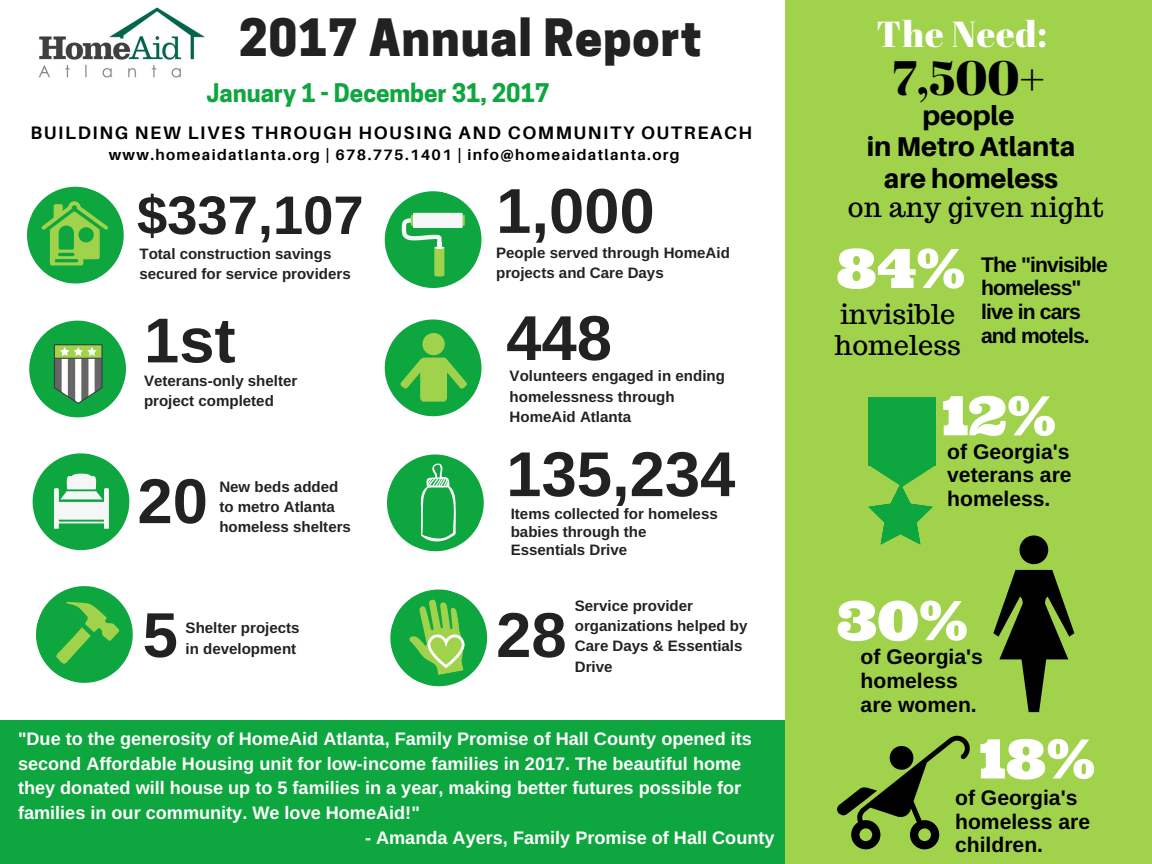
<style>
.page{position:relative;width:1152px;height:864px;background:#fff}
.page>*{position:absolute;margin:0;border:0;box-sizing:border-box;transform-origin:0 0}
.t1{font:700 63.45px/133.8px "Arimo";color:#222}
.t2{font:54.3px "Ultra";color:#fff}
.t3{font:700 54.3px "Arimo";color:#222}
.t4{font:800 48.3px "Cooper Hewitt";letter-spacing:.02em;color:#222}
.t5{font:48.3px "Abril Fatface";color:#000}
.t6{font:36.3px "Abril Fatface";letter-spacing:.02em;color:#fff}
.t7{font:27.15px/30.3px "Trocchi";color:#000}
.t8{font:800 27.15px/31.5px "Aileron";color:#000;text-align:center}
.t9{font:700 24.15px "Cooper Hewitt";color:#0ea63f}
.t10{font:700 21.15px/23.7px "Arimo";color:#000}
.t11{font:700 21.15px/23.7px "Arimo";letter-spacing:-.04em;color:#000}
.t12{font:700 18.15px/24.8px "Arimo";color:#fff}
.t13{font:700 18.15px "Aileron";letter-spacing:.09em;color:#000}
.t14{font:700 15.15px/20.2px "Arimo";color:#222}
.t15{font:700 15.15px "Aileron";letter-spacing:.09em;color:#000}
</style>
<div class="page">
<div style="left:0;top:720px;width:789px;height:144px;background:#0ea63f"></div>
<div style="left:785px;top:0;width:367px;height:864px;background:#a0d24c"></div>
<div style="left:869px;top:397px;width:67px;height:68px;background:#0ea63f"></div>
<svg style="left:869px;top:465px;width:67px;height:79px"></svg>
<svg style="left:27px;top:186px;width:97px;height:98px"></svg>
<svg style="left:837px;top:736px;width:133px;height:113px"></svg>
<svg style="left:36px;top:586px;width:97px;height:97px"></svg>
<img style="left:38px;top:7px;width:167px;height:71px">
<svg style="left:32px;top:453px;width:98px;height:98px"></svg>
<svg style="left:387px;top:454px;width:97px;height:98px"></svg>
<svg style="left:29px;top:320px;width:97px;height:98px"></svg>
<hr style="left:54px;top:358px;width:48px;height:1px;background:#36353f">
<div style="left:1020px;top:536px;width:28px;height:28px;background:#000;border-radius:50%"></div>
<svg style="left:993px;top:570px;width:81px;height:142px"></svg>
<svg style="left:390px;top:589px;width:98px;height:98px"></svg>
<svg style="left:384px;top:191px;width:98px;height:226px"></svg>
<h3 class="t4" style="left:239px;top:20px;width:465px">2017 Annual Report</h3>
<h3 class="t9" style="left:207px;top:84px;width:345px">January 1 - December 31, 2017</h3>
<p class="t13" style="left:30px;top:122px;width:723px">BUILDING NEW LIVES THROUGH HOUSING AND COMMUNITY OUTREACH</p>
<p class="t15" style="left:109px;top:145px;width:572px">www.homeaidatlanta.org | 678.775.1401 | info@homeaidatlanta.org</p>
<h2 class="t3" style="left:137px;top:185px;width:228px">$337,107</h2>
<p class="t14" style="left:140px;top:243px;width:213px">Total construction savings secured for service providers</p>
<h1 class="t1" style="left:144px;top:273px;width:93px">1st</h1>
<p class="t14" style="left:144px;top:370px;width:155px">Veterans-only shelter project completed</p>
<h1 class="t1" style="left:137px;top:434px;width:72px">20<br>5</h1>
<p class="t14" style="left:219px;top:476px;width:133px">New beds added to metro Atlanta homeless shelters</p>
<p class="t14" style="left:186px;top:618px;width:115px">Shelter projects in development</p>
<h1 class="t1" style="left:496px;top:144px;width:160px">1,000</h1>
<p class="t14" style="left:496px;top:242px;width:235px">People served through HomeAid projects and Care Days</p>
<h1 class="t1" style="left:506px;top:271px;width:107px">448</h1>
<p class="t14" style="left:510px;top:366px;width:217px">Volunteers engaged in ending homelessness through<br>HomeAid Atlanta</p>
<h1 class="t1" style="left:506px;top:407px;width:231px">135,234</h1>
<p class="t14" style="left:511px;top:505px;width:209px;line-height:18px">Items collected for homeless babies through the<br>Essentials Drive</p>
<h1 class="t1" style="left:496px;top:568px;width:72px">28</h1>
<p class="t14" style="left:575px;top:595px;width:174px">Service provider organizations helped by<br>Care Days &amp; Essentials<br>Drive</p>
<p class="t12" style="left:18px;top:726px;width:735px">"Due to the generosity of HomeAid Atlanta, Family Promise of Hall County opened its second Affordable Housing unit for low-income families in 2017. The beautiful home they donated will house up to 5 families in a year, making better futures possible for families in our community. We love HomeAid!"</p>
<p class="t12" style="left:365px;top:825px;width:411px">- Amanda Ayers, Family Promise of Hall County</p>
<h3 class="t6" style="left:877px;top:9px;width:172px">The Need:</h3>
<h3 class="t5" style="left:892px;top:43px;width:155px">7,500+</h3>
<h3 class="t8" style="left:867px;top:99px;width:210px">people<br>in Metro Atlanta are homeless</h3>
<h3 class="t7" style="left:848px;top:192px;width:258px">on any given night</h3>
<h2 class="t2" style="left:836px;top:233px;width:131px">84%</h2>
<h3 class="t11" style="left:981px;top:253px;width:128px">The "invisible homeless" live in cars and motels.</h3>
<h3 class="t7" style="left:834px;top:299px;width:128px">invisible homeless</h3>
<h2 class="t2" style="left:942px;top:381px;width:116px">12%</h2>
<h3 class="t10" style="left:947px;top:439px;width:126px;text-align:justify">of Georgia's veterans are homeless.</h3>
<h2 class="t2" style="left:836px;top:585px;width:133px">30%</h2>
<h3 class="t10" style="left:861px;top:645px;width:124px">of Georgia's homeless are women.</h3>
<h2 class="t2" style="left:979px;top:724px;width:118px">18%</h2>
<h3 class="t10" style="left:955px;top:786px;width:136px">of Georgia's homeless are children.</h3>
</div>
